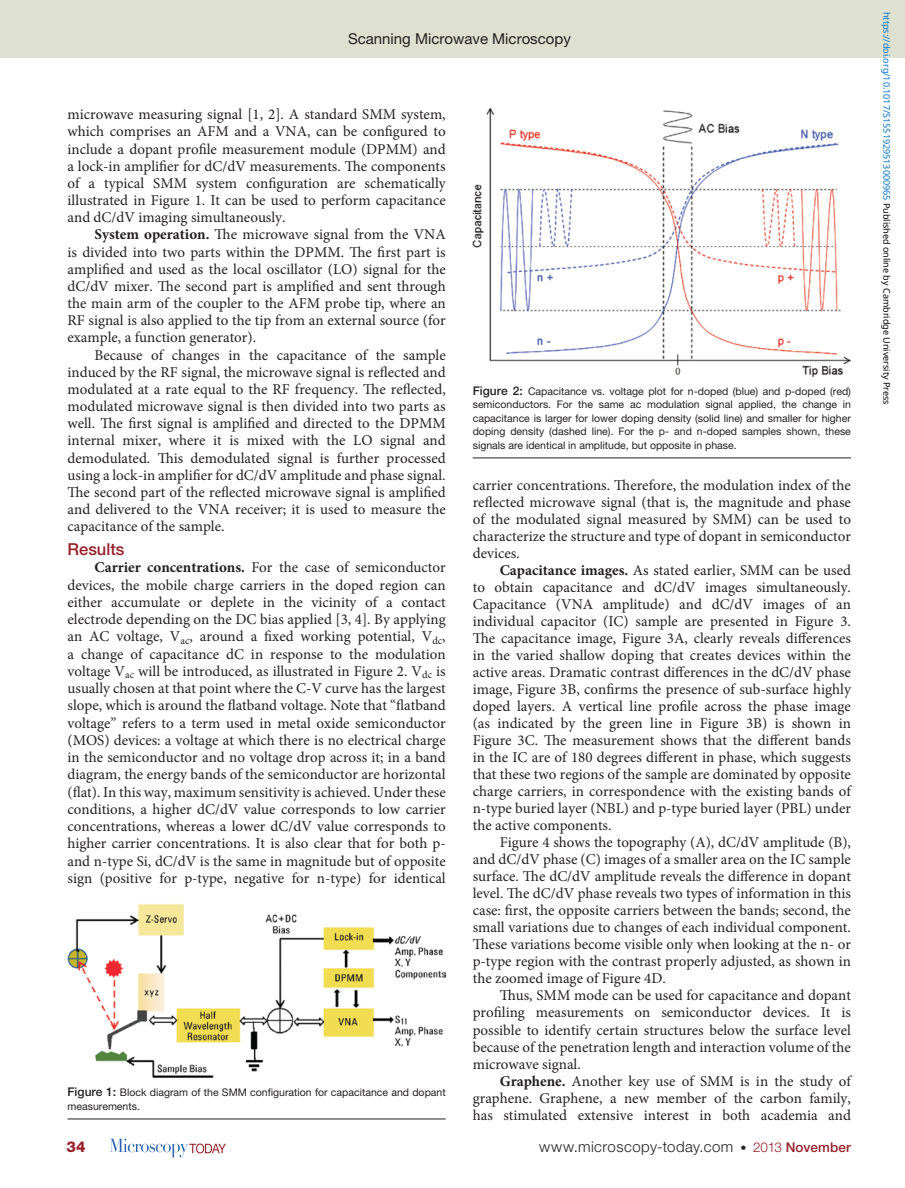
<style>
.page{position:relative;width:905px;height:1188px;background:#fff}
.page>*{position:absolute;margin:0;border:0;box-sizing:border-box;transform-origin:0 0}
.t1{font:500 16.5px "Helvetica Neue";color:#98212a}
.t2{font:15px/17.2px "Minion Pro";color:#231f20;text-align:justify}
.t3{font:300 15px "Helvetica Neue";letter-spacing:.03em;color:#231f20}
.t4{font:15px "Helvetica Neue";color:#231f20}
.t5{font:800 15px "Helvetica Neue";color:#98212a}
.t6{font:10.5px/13.5px "Helvetica Neue";color:#231f20}
.t7{font:9px "Noto Sans";color:#0172cf}
.s1{font-weight:700}
.s2{font-weight:500;font-size:12px}
.s3{font-size:12px}
.s4{font-size:13.5px;color:#98212a}
.s5{font-weight:500;font-size:13.5px;color:#98212a}
.s6{color:#000}
</style>
<div class="page">
<svg style="left:110px;top:1139px;width:116px;height:18px"></svg>
<div style="left:0;top:0;width:904px;height:58px;background:#dfe1d0"></div>
<img style="left:68px;top:904px;width:378px;height:174px">
<hr style="left:68px;top:1119px;width:378px;height:1px;background:#231f20">
<img style="left:473px;top:108px;width:377px;height:268px">
<hr style="left:472px;top:458px;width:378px;height:1px;background:#231f20">
<p class="t4" style="left:348px;top:30px;width:224px">Scanning Microwave Microscopy</p>
<p class="t2" style="left:67px;top:106px;width:380px">microwave measuring signal [1, 2]. A standard SMM system, which comprises an AFM and a VNA, can be configured to include a dopant profile measurement module (DPMM) and a lock-in amplifier for dC/dV measurements. The components of a typical SMM system configuration are schematically illustrated in Figure 1. It can be used to perform capacitance and dC/dV imaging simultaneously.</p>
<p class="t2" style="left:67px;top:226px;width:380px;text-indent:27px"><span class="s1">System operation.</span> The microwave signal from the VNA is divided into two parts within the DPMM. The first part is amplified and used as the local oscillator (LO) signal for the dC/dV mixer. The second part is amplified and sent through the main arm of the coupler to the AFM probe tip, where an RF signal is also applied to the tip from an external source (for example, a function generator).</p>
<p class="t2" style="left:67px;top:346px;width:380px;text-indent:27px">Because of changes in the capacitance of the sample induced by the RF signal, the microwave signal is reflected and modulated at a rate equal to the RF frequency. The reflected, modulated microwave signal is then divided into two parts as well. The first signal is amplified and directed to the DPMM internal mixer, where it is mixed with the LO signal and demodulated. This demodulated signal is further processed using a lock-in amplifier for dC/dV amplitude and phase signal.<br>The second part of the reflected microwave signal is amplified and delivered to the VNA receiver; it is used to measure the capacitance of the sample.</p>
<p class="t1" style="left:68px;top:539px;width:58px">Results</p>
<p class="t2" style="left:67px;top:559px;width:380px;text-indent:27px"><span class="s1">Carrier concentrations.</span> For the case of semiconductor devices, the mobile charge carriers in the doped region can either accumulate or deplete in the vicinity of a contact electrode depending on the DC bias applied [3, 4]. By applying an AC voltage, V<sub>ac</sub>, around a fixed working potential, V<sub>dc</sub>, a change of capacitance dC in response to the modulation voltage V<sub>ac</sub> will be introduced, as illustrated in Figure 2. V<sub>dc</sub> is usually chosen at that point where the C-V curve has the largest slope, which is around the flatband voltage. Note that “flatband voltage” refers to a term used in metal oxide semiconductor (MOS) devices: a voltage at which there is no electrical charge in the semiconductor and no voltage drop across it; in a band diagram, the energy bands of the semiconductor are horizontal (flat). In this way, maximum sensitivity is achieved. Under these conditions, a higher dC/dV value corresponds to low carrier concentrations, whereas a lower dC/dV value corresponds to higher carrier concentrations. It is also clear that for both p&shy;and n-type Si, dC/dV is the same in magnitude but of opposite sign (positive for p-type, negative for n-type) for identical</p>
<p class="t6" style="left:67px;top:1085px;width:379px"><span class="s2">Figure 1:</span> Block diagram of the SMM configuration for capacitance and dopant measurements.</p>
<p class="t6" style="left:472px;top:384px;width:380px;text-align:justify"><span class="s2">Figure 2:</span> Capacitance vs. voltage plot for n-doped (blue) and p-doped (red) semiconductors. For the same ac modulation signal applied, the change in capacitance is larger for lower doping density (solid line) and smaller for higher doping density (dashed line). For the p- and n-doped samples shown, these signals are identical in amplitude, but opposite in phase.</p>
<p class="t2" style="left:472px;top:477px;width:380px">carrier concentrations. Therefore, the modulation index of the reflected microwave signal (that is, the magnitude and phase of the modulated signal measured by SMM) can be used to characterize the structure and type of dopant in semiconductor devices.</p>
<p class="t2" style="left:472px;top:562px;width:380px;text-indent:27px"><span class="s1">Capacitance images.</span> As stated earlier, SMM can be used to obtain capacitance and dC/dV images simultaneously.<br>Capacitance (VNA amplitude) and dC/dV images of an individual capacitor (IC) sample are presented in Figure 3.<br>The capacitance image, Figure 3A, clearly reveals differences in the varied shallow doping that creates devices within the active areas. Dramatic contrast differences in the dC/dV phase image, Figure 3B, confirms the presence of sub-surface highly doped layers. A vertical line profile across the phase image (as indicated by the green line in Figure 3B) is shown in Figure 3C. The measurement shows that the different bands in the IC are of 180 degrees different in phase, which suggests that these two regions of the sample are dominated by opposite charge carriers, in correspondence with the existing bands of n-type buried layer (NBL) and p-type buried layer (PBL) under the active components.</p>
<p class="t2" style="left:472px;top:834px;width:380px;text-indent:27px">Figure 4 shows the topography (A), dC/dV amplitude (B), and dC/dV phase (C) images of a smaller area on the IC sample surface. The dC/dV amplitude reveals the difference in dopant level. The dC/dV phase reveals two types of information in this case: first, the opposite carriers between the bands; second, the small variations due to changes of each individual component.<br>These variations become visible only when looking at the n- or p-type region with the contrast properly adjusted, as shown in the zoomed image of Figure 4D.</p>
<p class="t2" style="left:472px;top:987px;width:380px;text-indent:27px">Thus, SMM mode can be used for capacitance and dopant profiling measurements on semiconductor devices. It is possible to identify certain structures below the surface level because of the penetration length and interaction volume of the microwave signal.</p>
<p class="t2" style="left:472px;top:1072px;width:379px;text-indent:27px"><span class="s1">Graphene.</span> Another key use of SMM is in the study of graphene. Graphene, a new member of the carbon family, has stimulated extensive interest in both academia and</p>
<p class="t5" style="left:66px;top:1138px;width:21px">34</p>
<p class="t3" style="left:539px;top:1138px;width:313px">www.microscopy-today.com <span class="s3">•</span> <span class="s4">2013</span> <span class="s5">November</span></p>
<p class="t7" style="left:893px;top:12px;width:394px;rotate:90deg">https://doi.org/10.1017/S1551929513000965 <span class="s6">Published online by Cambridge University Press</span></p>
</div>
